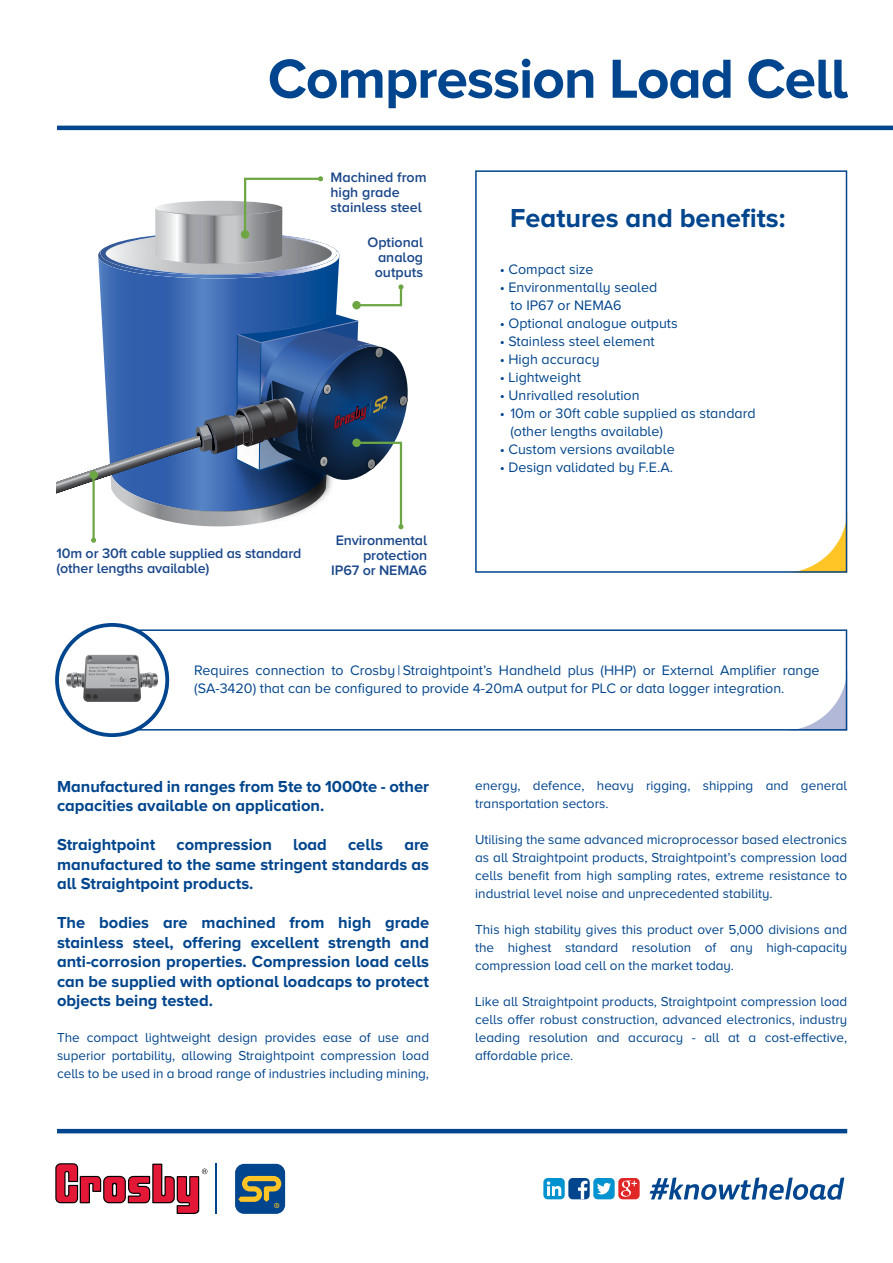
<style>
.page{position:relative;width:893px;height:1263px;background:#fff}
.page>*{position:absolute;margin:0;border:0;box-sizing:border-box;transform-origin:0 0}
.t1{font:700 57px "Proxima Nova A";letter-spacing:-.02em;color:#00458d}
.t2{font:700 27px "Proxima Nova A";color:#00458d}
.t3{font:700 16.5px/19.5px "Proxima Nova A";color:#00458d;text-align:justify}
.t4{font:14.25px/18px "Proxima Nova A";color:#00458d}
.t5{font:600 14.25px/15px "Proxima Nova A";letter-spacing:-.01em;color:#1a478a}
.t6{font:13.5px/18px "Proxima Nova A";color:#00458d;text-align:justify}
</style>
<div class="page">
<hr style="left:57px;top:126px;width:836px;height:4px;background:#00458d">
<svg style="left:475px;top:170px;width:372px;height:403px"></svg>
<div style="left:55px;top:623px;width:114px;height:114px;border:4px solid #00458d;border-radius:50%"></div>
<svg style="left:66px;top:655px;width:68px;height:47px"></svg>
<svg style="left:99px;top:278px;width:239px;height:36px;background:#3062ab"></svg>
<svg style="left:56px;top:314px;width:352px;height:215px"></svg>
<svg style="left:352px;top:301px;width:9px;height:8px"></svg>
<svg style="left:354px;top:284px;width:49px;height:23px"></svg>
<hr style="left:92px;top:475px;width:3px;height:65px;background:#6da743">
<div style="left:89px;top:471px;width:9px;height:8px;background:#6da743;border-radius:50%"></div>
<svg style="left:91px;top:538px;width:5px;height:5px"></svg>
<svg style="left:98px;top:176px;width:241px;height:102px"></svg>
<hr style="left:57px;top:1129px;width:790px;height:4px;background:#00458d">
<div style="left:568px;top:1178px;width:22px;height:21px;background:#00458d;border-radius:4px"></div>
<svg style="left:578px;top:1181px;width:9px;height:18px"></svg>
<div style="left:593px;top:1178px;width:22px;height:21px;background:#0093d0;border-radius:4px"></div>
<svg style="left:597px;top:1183px;width:14px;height:11px"></svg>
<div style="left:543px;top:1178px;width:22px;height:21px;background:#0093d0;border-radius:4px"></div>
<svg style="left:547px;top:1181px;width:14px;height:15px"></svg>
<div style="left:618px;top:1178px;width:22px;height:21px;background:#e12726;border-radius:4px"></div>
<svg style="left:621px;top:1180px;width:16px;height:17px"></svg>
<svg style="left:650px;top:1177px;width:194px;height:23px"></svg>
<div style="left:235px;top:1164px;width:50px;height:50px;background:#00458d;border-radius:9px"></div>
<svg style="left:238px;top:1176px;width:43px;height:32px"></svg>
<hr style="left:216px;top:1164px;width:1px;height:50px;background:#00458d">
<svg style="left:55px;top:1163px;width:152px;height:51px"></svg>
<svg style="left:134px;top:629px;width:713px;height:101px"></svg>
<h1 class="t1" style="left:268px;top:46px;width:581px">Compression Load Cell</h1>
<p class="t5" style="left:330px;top:170px;width:98px">Machined from high grade stainless steel</p>
<p class="t5" style="left:375px;top:234px;width:50px;text-align:justify;text-indent:-7px">Optional analog outputs</p>
<p class="t5" style="left:56px;top:546px;width:247px">10m or 30ft cable supplied as standard (other lengths available)</p>
<p class="t5" style="left:331px;top:532px;width:97px;text-align:right">Environmental protection<br>IP67 or NEMA6</p>
<h2 class="t2" style="left:510px;top:203px;width:277px">Features and benefits:</h2>
<p class="t4" style="left:500px;top:260px;width:95px">• Compact size</p>
<p class="t4" style="left:510px;top:278px;width:148px;text-indent:-11px">• Environmentally sealed to IP67 or NEMA6</p>
<p class="t4" style="left:500px;top:314px;width:179px">• Optional analogue outputs</p>
<p class="t4" style="left:500px;top:332px;width:157px">• Stainless steel element</p>
<p class="t4" style="left:500px;top:350px;width:101px">• High accuracy</p>
<p class="t4" style="left:500px;top:368px;width:83px">• Lightweight</p>
<p class="t4" style="left:500px;top:386px;width:141px">• Unrivalled resolution</p>
<p class="t4" style="left:510px;top:404px;width:247px;text-indent:-11px">• 10m or 30ft cable supplied as standard (other lengths available)</p>
<p class="t4" style="left:500px;top:440px;width:176px">• Custom versions available</p>
<p class="t4" style="left:500px;top:458px;width:175px">• Design validated by F.E.A.</p>
<p class="t4" style="left:194px;top:661px;width:627px">Requires connection to Crosby | Straightpoint’s Handheld plus (HHP) or External Amplifier range (SA-3420) that can be configured to provide 4-20mA output for PLC or data logger integration.</p>
<p class="t3" style="left:57px;top:776px;width:374px">Manufactured in ranges from 5te to 1000te - other capacities available on application.</p>
<p class="t3" style="left:57px;top:834px;width:100px">Straightpoint</p>
<p class="t3" style="left:176px;top:834px;width:97px">compression</p>
<p class="t3" style="left:293px;top:834px;width:35px">load</p>
<p class="t3" style="left:348px;top:834px;width:37px">cells</p>
<p class="t3" style="left:57px;top:834px;width:374px;text-indent:347px">are manufactured to the same stringent standards as all Straightpoint products.</p>
<p class="t3" style="left:57px;top:912px;width:374px">The bodies are machined from high grade stainless steel, offering excellent strength and anti-corrosion properties. Compression load cells can be supplied with optional loadcaps to protect objects being tested.</p>
<p class="t6" style="left:57px;top:1028px;width:374px">The compact lightweight design provides ease of use and superior portability, allowing Straightpoint compression load cells to be used in a broad range of industries including mining,</p>
<p class="t6" style="left:475px;top:776px;width:374px">energy, defence, heavy rigging, shipping and general transportation sectors.</p>
<p class="t6" style="left:475px;top:830px;width:374px">Utilising the same advanced microprocessor based electronics as all Straightpoint products, Straightpoint’s compression load cells benefit from high sampling rates, extreme resistance to industrial level noise and unprecedented stability.</p>
<p class="t6" style="left:475px;top:920px;width:374px">This high stability gives this product over 5,000 divisions and the highest standard resolution of any high-capacity compression load cell on the market today.</p>
<p class="t6" style="left:475px;top:992px;width:374px">Like all Straightpoint products, Straightpoint compression load cells offer robust construction, advanced electronics, industry leading resolution and accuracy - all at a cost-effective, affordable price.</p>
</div>
